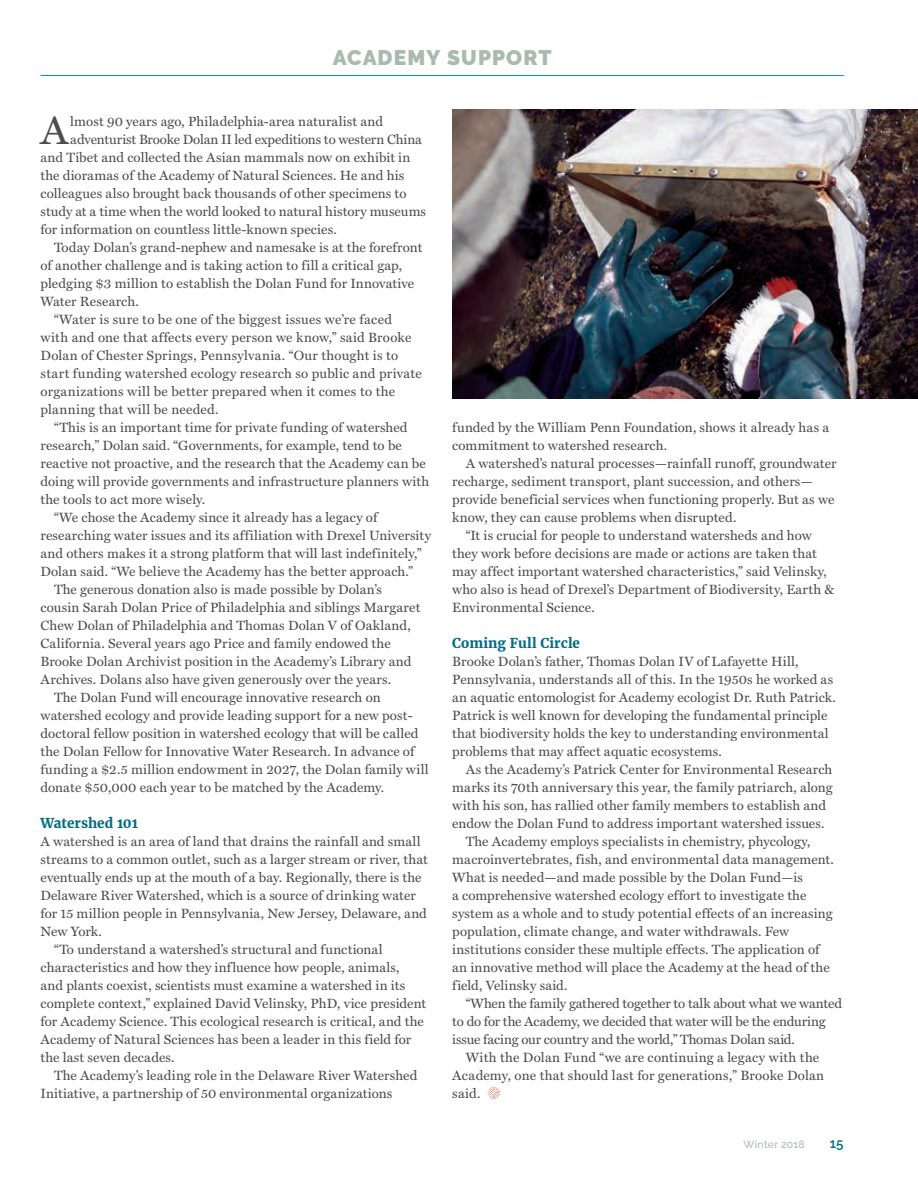
<style>
.page{position:relative;width:918px;height:1188px;background:#fff}
.page>*{position:absolute;margin:0;border:0;box-sizing:border-box;transform-origin:0 0}
.t1{font:39.9px "Miller Text Roman";color:#4d4d4f}
.t2{font:900 21px "Raleway";letter-spacing:.045em;color:#a8bab1}
.t3{font:13.5px/18px "Miller Text Roman";letter-spacing:.01em;color:#4d4d4f}
.t4{font:13.5px "Miller Text Roman";letter-spacing:-.01em;color:#4d4d4f}
.t5{font:700 13.5px "Merriweather";color:#006d85}
.t6{font:600 13.5px "Raleway";color:#006d85}
.t7{font:500 10.5px "Raleway";letter-spacing:.02em;color:#a8bab1}
</style>
<div class="page">
<hr style="left:40px;top:75px;width:804px;height:1px;background:#00a19c">
<svg style="left:487px;top:1087px;width:13px;height:13px"></svg>
<img style="left:452px;top:110px;width:466px;height:289px">
<h2 class="t2" style="left:333px;top:46px;width:220px">ACADEMY SUPPORT</h2>
<h1 class="t1" style="left:40px;top:107px;width:29px">A</h1>
<p class="t3" style="left:70px;top:112px;width:314px">lmost 90 years ago, Philadelphia-area naturalist and</p>
<p class="t4" style="left:70px;top:131px;width:353px">adventurist Brooke Dolan II led expeditions to western China</p>
<p class="t3" style="left:41px;top:148px;width:371px">and Tibet and collected the Asian mammals now on exhibit in</p>
<p class="t3" style="left:41px;top:166px;width:365px">the dioramas of the Academy of Natural Sciences. He and his</p>
<p class="t3" style="left:41px;top:184px;width:368px">colleagues also brought back thousands of other specimens to</p>
<p class="t3" style="left:41px;top:202px;width:387px">study at a time when the world looked to natural history museums</p>
<p class="t3" style="left:41px;top:220px;width:298px">for information on countless little-known species.</p>
<p class="t3" style="left:54px;top:238px;width:370px">Today Dolan’s grand-nephew and namesake is at the forefront</p>
<p class="t3" style="left:41px;top:256px;width:363px">of another challenge and is taking action to fill a critical gap,</p>
<p class="t3" style="left:41px;top:274px;width:375px">pledging $3 million to establish the Dolan Fund for Innovative</p>
<p class="t3" style="left:41px;top:292px;width:100px">Water Research.</p>
<p class="t3" style="left:54px;top:310px;width:340px">“Water is sure to be one of the biggest issues we’re faced</p>
<p class="t3" style="left:41px;top:328px;width:372px">with and one that affects every person we know,” said Brooke</p>
<p class="t3" style="left:41px;top:346px;width:359px">Dolan of Chester Springs, Pennsylvania. “Our thought is to</p>
<p class="t3" style="left:41px;top:364px;width:383px">start funding watershed ecology research so public and private</p>
<p class="t3" style="left:41px;top:382px;width:356px">organizations will be better prepared when it comes to the</p>
<p class="t3" style="left:41px;top:400px;width:180px">planning that will be needed.</p>
<p class="t3" style="left:54px;top:418px;width:355px">“This is an important time for private funding of watershed</p>
<p class="t3" style="left:41px;top:436px;width:363px">research,” Dolan said. “Governments, for example, tend to be</p>
<p class="t3" style="left:41px;top:454px;width:387px">reactive not proactive, and the research that the Academy can be</p>
<p class="t3" style="left:41px;top:472px;width:390px">doing will provide governments and infrastructure planners with</p>
<p class="t3" style="left:41px;top:490px;width:166px">the tools to act more wisely.</p>
<p class="t3" style="left:54px;top:508px;width:325px">“We chose the Academy since it already has a legacy of</p>
<p class="t3" style="left:41px;top:526px;width:392px">researching water issues and its affiliation with Drexel University</p>
<p class="t3" style="left:41px;top:544px;width:383px">and others makes it a strong platform that will last indefinitely,”</p>
<p class="t3" style="left:41px;top:562px;width:374px">Dolan said. “We believe the Academy has the better approach.”</p>
<p class="t3" style="left:54px;top:580px;width:330px">The generous donation also is made possible by Dolan’s</p>
<p class="t3" style="left:41px;top:598px;width:381px">cousin Sarah Dolan Price of Philadelphia and siblings Margaret</p>
<p class="t3" style="left:41px;top:616px;width:372px">Chew Dolan of Philadelphia and Thomas Dolan V of Oakland,</p>
<p class="t3" style="left:41px;top:634px;width:352px">California. Several years ago Price and family endowed the</p>
<p class="t3" style="left:41px;top:652px;width:372px">Brooke Dolan Archivist position in the Academy’s Library and</p>
<p class="t3" style="left:41px;top:670px;width:352px">Archives. Dolans also have given generously over the years.</p>
<p class="t3" style="left:54px;top:688px;width:328px">The Dolan Fund will encourage innovative research on</p>
<p class="t3" style="left:41px;top:706px;width:374px">watershed ecology and provide leading support for a new post-</p>
<p class="t3" style="left:41px;top:724px;width:380px">doctoral fellow position in watershed ecology that will be called</p>
<p class="t3" style="left:41px;top:742px;width:375px">the Dolan Fellow for Innovative Water Research. In advance of</p>
<p class="t3" style="left:41px;top:760px;width:390px">funding a $2.5 million endowment in 2027, the Dolan family will</p>
<p class="t3" style="left:41px;top:778px;width:345px">donate $50,000 each year to be matched by the Academy.</p>
<p class="t5" style="left:41px;top:815px;width:99px">Watershed 101</p>
<p class="t3" style="left:41px;top:832px;width:382px">A watershed is an area of land that drains the rainfall and small</p>
<p class="t3" style="left:41px;top:850px;width:389px">streams to a common outlet, such as a larger stream or river, that</p>
<p class="t3" style="left:41px;top:868px;width:383px">eventually ends up at the mouth of a bay. Regionally, there is the</p>
<p class="t3" style="left:41px;top:886px;width:377px">Delaware River Watershed, which is a source of drinking water</p>
<p class="t3" style="left:41px;top:904px;width:388px">for 15 million people in Pennsylvania, New Jersey, Delaware, and</p>
<p class="t3" style="left:41px;top:922px;width:63px">New York.</p>
<p class="t3" style="left:54px;top:940px;width:330px">“To understand a watershed’s structural and functional</p>
<p class="t3" style="left:41px;top:958px;width:361px">characteristics and how they influence how people, animals,</p>
<p class="t3" style="left:41px;top:976px;width:366px">and plants coexist, scientists must examine a watershed in its</p>
<p class="t3" style="left:41px;top:994px;width:387px">complete context,” explained David Velinsky, PhD, vice president</p>
<p class="t3" style="left:41px;top:1012px;width:385px">for Academy Science. This ecological research is critical, and the</p>
<p class="t3" style="left:41px;top:1030px;width:372px">Academy of Natural Sciences has been a leader in this field for</p>
<p class="t3" style="left:41px;top:1048px;width:136px">the last seven decades.</p>
<p class="t3" style="left:54px;top:1066px;width:365px">The Academy’s leading role in the Delaware River Watershed</p>
<p class="t3" style="left:41px;top:1084px;width:354px">Initiative, a partnership of 50 environmental organizations</p>
<p class="t3" style="left:452px;top:418px;width:378px">funded by the William Penn Foundation, shows it already has a commitment to watershed research.</p>
<p class="t3" style="left:466px;top:454px;width:372px">A watershed’s natural processes—rainfall runoff, groundwater</p>
<p class="t3" style="left:452px;top:472px;width:362px">recharge, sediment transport, plant succession, and others—</p>
<p class="t3" style="left:452px;top:490px;width:384px">provide beneficial services when functioning properly. But as we</p>
<p class="t3" style="left:452px;top:508px;width:286px">know, they can cause problems when disrupted.</p>
<p class="t3" style="left:466px;top:526px;width:348px">“It is crucial for people to understand watersheds and how</p>
<p class="t3" style="left:452px;top:544px;width:366px">they work before decisions are made or actions are taken that</p>
<p class="t3" style="left:452px;top:562px;width:376px">may affect important watershed characteristics,” said Velinsky,</p>
<p class="t3" style="left:452px;top:580px;width:384px">who also is head of Drexel’s Department of Biodiversity, Earth &amp;</p>
<p class="t3" style="left:452px;top:598px;width:144px">Environmental Science.</p>
<p class="t5" style="left:452px;top:634px;width:129px">Coming Full Circle</p>
<p class="t3" style="left:452px;top:652px;width:385px">Brooke Dolan’s father, Thomas Dolan IV of Lafayette Hill, Pennsylvania, understands all of this. In the 1950s he worked as an aquatic entomologist for Academy ecologist Dr. Ruth Patrick.<br>Patrick is well known for developing the fundamental principle that biodiversity holds the key to understanding environmental problems that may affect aquatic ecosystems.</p>
<p class="t3" style="left:466px;top:760px;width:368px">As the Academy’s Patrick Center for Environmental Research</p>
<p class="t3" style="left:452px;top:778px;width:382px">marks its 70th anniversary this year, the family patriarch, along</p>
<p class="t3" style="left:452px;top:796px;width:375px">with his son, has rallied other family members to establish and</p>
<p class="t3" style="left:452px;top:814px;width:374px">endow the Dolan Fund to address important watershed issues.</p>
<p class="t3" style="left:466px;top:832px;width:346px">The Academy employs specialists in chemistry, phycology,</p>
<p class="t3" style="left:452px;top:850px;width:383px">macroinvertebrates, fish, and environmental data management.</p>
<p class="t3" style="left:452px;top:868px;width:352px">What is needed—and made possible by the Dolan Fund—is</p>
<p class="t3" style="left:452px;top:886px;width:356px">a comprehensive watershed ecology effort to investigate the</p>
<p class="t3" style="left:452px;top:904px;width:382px">system as a whole and to study potential effects of an increasing</p>
<p class="t3" style="left:452px;top:922px;width:338px">population, climate change, and water withdrawals. Few</p>
<p class="t3" style="left:452px;top:940px;width:369px">institutions consider these multiple effects. The application of</p>
<p class="t3" style="left:452px;top:958px;width:379px">an innovative method will place the Academy at the head of the</p>
<p class="t3" style="left:452px;top:976px;width:117px">field, Velinsky said.</p>
<p class="t4" style="left:466px;top:995px;width:378px">“When the family gathered together to talk about what we wanted</p>
<p class="t4" style="left:452px;top:1013px;width:375px">to do for the Academy, we decided that water will be the enduring</p>
<p class="t4" style="left:452px;top:1031px;width:344px">issue facing our country and the world,” Thomas Dolan said.</p>
<p class="t3" style="left:466px;top:1048px;width:355px">With the Dolan Fund “we are continuing a legacy with the</p>
<p class="t3" style="left:452px;top:1066px;width:374px">Academy, one that should last for generations,” Brooke Dolan</p>
<p class="t3" style="left:452px;top:1084px;width:30px">said.</p>
<p class="t7" style="left:744px;top:1138px;width:63px">Winter 2018</p>
<p class="t6" style="left:830px;top:1135px;width:16px">15</p>
</div>
